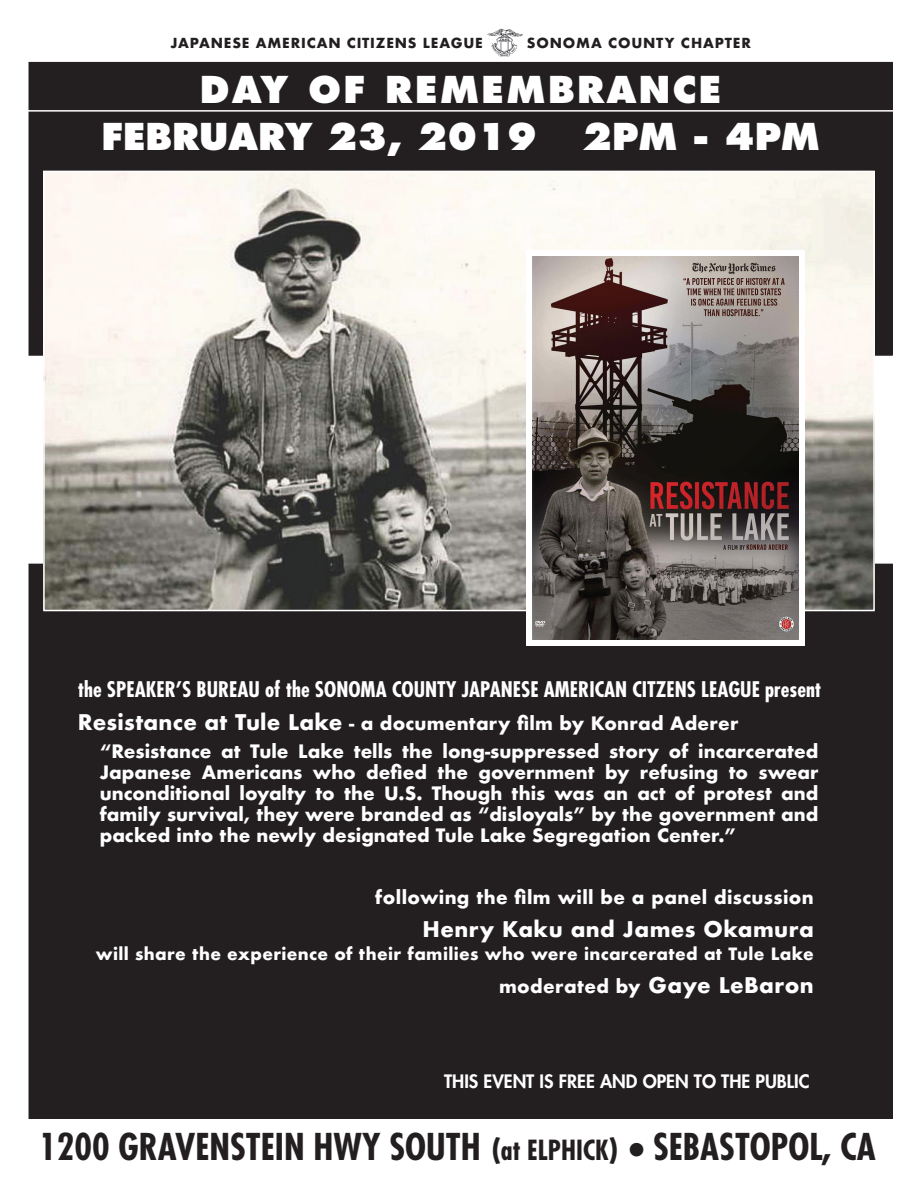
<style>
.page{position:relative;width:918px;height:1188px;background:#fff}
.page>*{position:absolute;margin:0;border:0;box-sizing:border-box;transform-origin:0 0}
.t1{font:700 condensed 36px "Futura";color:#231f20}
.t2{font:800 36px/47.4px "Futura";color:#fff;text-align:center}
.t3{font:700 condensed 21px "Futura";color:#fff}
.t4{font:700 21px "Futura";letter-spacing:.02em;color:#fff}
.t5{font:700 18px/21px "Futura";letter-spacing:.005em;color:#fff}
.t6{font:800 18px "Futura";color:#fff}
.t7{font:700 16.5px "Futura";letter-spacing:.02em;color:#fff}
.t8{font:700 13.5px "Futura";letter-spacing:.06em;color:#231f20}
.s1{font-size:21px}
.s2{font-size:30px}
.s3{font-size:27px}
</style>
<div class="page">
<div style="left:29px;top:564px;width:863px;height:555px;background:#231f20"></div>
<div style="left:29px;top:62px;width:863px;height:293px;background:#231f20"></div>
<svg style="left:487px;top:28px;width:36px;height:29px"></svg>
<hr style="left:16px;top:110px;width:890px;height:2px;background:#fff">
<img style="left:46px;top:174px;width:826px;height:434px">
<div style="left:526px;top:250px;width:279px;height:395px;background:#fff"></div>
<img style="left:533px;top:257px;width:266px;height:382px">
<p class="t8" style="left:170px;top:33px;width:314px">JAPANESE AMERICAN CITIZENS LEAGUE</p>
<p class="t8" style="left:527px;top:33px;width:226px">SONOMA COUNTY CHAPTER</p>
<h1 class="t2" style="left:101px;top:66px;width:720px">DAY OF REMEMBRANCE<br>FEBRUARY 23, 2019 2PM - 4PM</h1>
<p class="t3" style="left:78px;top:676px;width:745px">the SPEAKER’S BUREAU of the SONOMA COUNTY JAPANESE AMERICAN CITZENS LEAGUE present</p>
<p class="t5" style="left:100px;top:709px;width:720px;line-height:28.2px;text-indent:-22px"><span class="s1">Resistance at Tule Lake</span> - a documentary film by Konrad Aderer “Resistance at Tule Lake tells the long-suppressed story of incarcerated</p>
<p class="t5" style="left:100px;top:762px;width:720px;text-align:justify">Japanese Americans who defied the government by refusing to swear unconditional loyalty to the U.S. Though this was an act of protest and family survival, they were branded as “disloyals” by the government and packed into the newly designated Tule Lake Segregation Center.”</p>
<p class="t5" style="left:375px;top:887px;width:440px">following the film will be a panel discussion</p>
<p class="t4" style="left:423px;top:914px;width:393px">Henry Kaku and James Okamura</p>
<p class="t7" style="left:96px;top:942px;width:719px">will share the experience of their families who were incarcerated at Tule Lake</p>
<p class="t5" style="left:499px;top:976px;width:316px">moderated by <span class="s1">Gaye LeBaron</span></p>
<p class="t6" style="left:444px;top:1070px;width:367px">THIS EVENT IS FREE AND OPEN TO THE PUBLIC</p>
<h1 class="t1" style="left:39px;top:1124px;width:838px">1200 GRAVENSTEIN HWY SOUTH <span class="s2">(</span><span class="s3">at ELPHICK</span><span class="s2">)</span> • SEBASTOPOL, CA</h1>
</div>
